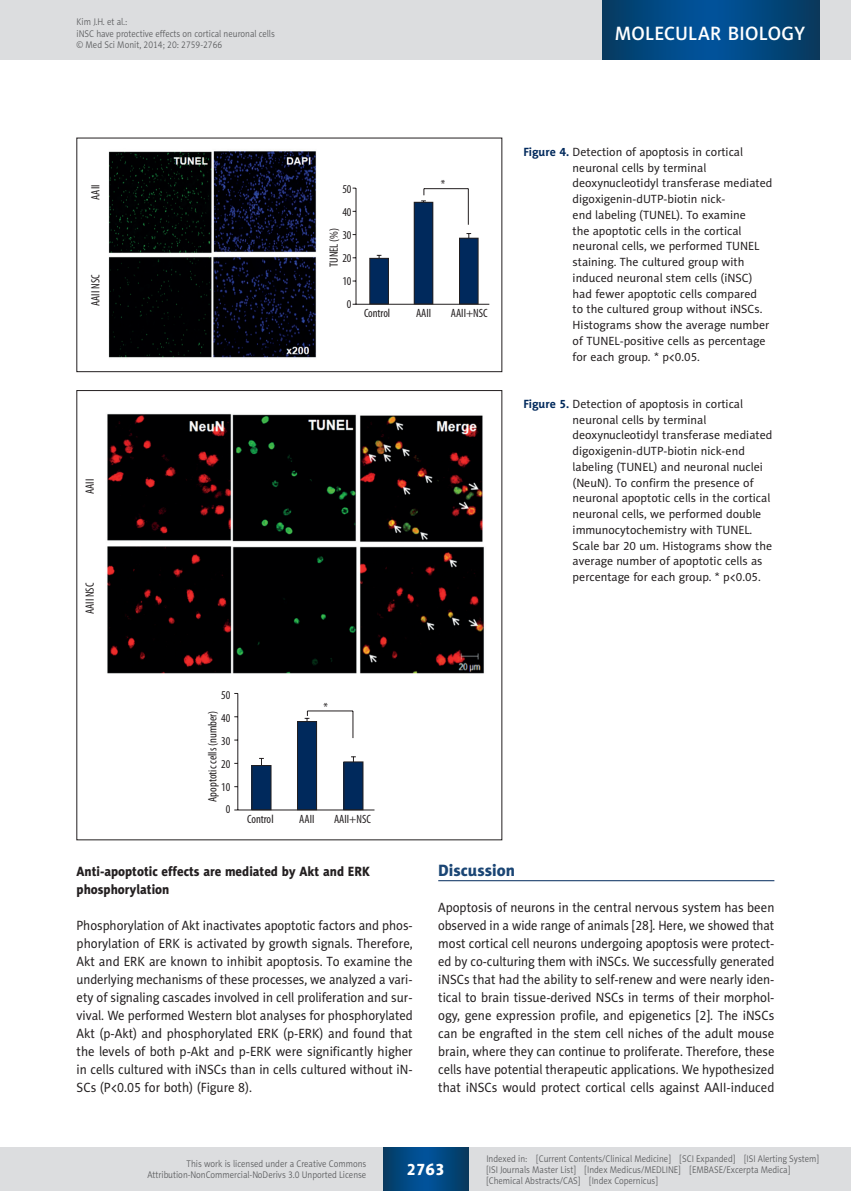
<style>
.page{position:relative;width:851px;height:1191px;background:#fff}
.page>*{position:absolute;margin:0;border:0;box-sizing:border-box;transform-origin:0 0}
.t1{font:19.5px "Naomi Sans EFN Medium";letter-spacing:.015em;color:#fff}
.MSM_Headline_1{font:16.5px "Naomi Sans EFN Heavy";color:#1a4574}
.t2{font:16.5px "Naomi Sans EFN Heavy";color:#fff}
.MSM_Body{font:13.5px/18px "Naomi Sans EFN";color:#231f20;text-align:justify;scale:.95 1}
.MSM_Body-2{font:13.5px/18px "Naomi Sans EFN";color:#231f20;text-align:justify;scale:.94 1}
.MSM_Headline_2{font:13.5px/18px "Naomi Sans EFN Heavy";color:#231f20;scale:.95 1}
.MSM_Rycina_tytul{font:12px/15.8px "Naomi Sans EFN";color:#231f20}
.t3{font:condensed 12px/22.8px "Myriad Pro";color:#231f20;text-align:center}
.t4{font:9.75px/11.2px "Naomi Sans EFN Light";color:#57585a;scale:.9 1}
.s1{font-weight:700;color:#00295c}
</style>
<div class="page">
<hr style="left:438px;top:880px;width:336px;height:1px;background:#00295c">
<img style="left:108px;top:151px;width:209px;height:207px">
<hr style="left:355px;top:188px;width:1px;height:116px;background:#231f20">
<hr style="left:352px;top:304px;width:137px;height:1px;background:#231f20">
<svg style="left:369px;top:188px;width:110px;height:117px"></svg>
<div style="left:77px;top:138px;width:425px;height:234px;border:1px solid #231f20"></div>
<img style="left:107px;top:413px;width:377px;height:261px">
<hr style="left:237px;top:693px;width:1px;height:117px;background:#231f20">
<hr style="left:234px;top:809px;width:140px;height:1px;background:#231f20">
<svg style="left:251px;top:710px;width:112px;height:100px"></svg>
<div style="left:0;top:1148px;width:850px;height:43px;background:#dcdddf"></div>
<svg style="left:383px;top:1147px;width:85px;height:43px;background:#02477e"></svg>
<div style="left:0;top:0;width:850px;height:60px;background:#dcdddf"></div>
<svg style="left:602px;top:0;width:217px;height:60px;background:#02477e"></svg>
<p class="t4" style="left:77px;top:16px;width:222px">Kim J.H. et al.:<br>iNSC have protective effects on cortical neuronal cells © Med Sci Monit, 2014; 20: 2759-2766</p>
<h1 class="t1" style="left:614px;top:22px;width:192px">MOLECULAR BIOLOGY</h1>
<p class="t3" style="left:84px;top:200px;width:17px;rotate:-90deg">AAII</p>
<p class="t3" style="left:84px;top:306px;width:33px;rotate:-90deg">AAII NSC</p>
<p class="t3" style="left:78px;top:494px;width:17px;rotate:-90deg">AAII</p>
<p class="t3" style="left:78px;top:614px;width:33px;rotate:-90deg">AAII NSC</p>
<p class="t3" style="left:342px;top:178px;width:11px">50<br>40<br>30<br>20<br>10<br>0</p>
<p class="t3" style="left:322px;top:267px;width:41px;rotate:-90deg">TUNEL (%)</p>
<p class="t3" style="left:441px;top:173px;width:6px">*</p>
<p class="t3" style="left:364px;top:302px;width:28px">Control</p>
<p class="t3" style="left:416px;top:302px;width:17px">AAII</p>
<p class="t3" style="left:451px;top:302px;width:38px">AAII+NSC</p>
<p class="MSM_Rycina_tytul" style="left:572px;top:144px;width:201px;text-indent:-49px"><span class="s1">Figure 4.</span> Detection of apoptosis in cortical neuronal cells by terminal deoxynucleotidyl transferase mediated digoxigenin-dUTP-biotin nick-<br>end labeling (TUNEL). To examine<br>the apoptotic cells in the cortical neuronal cells, we performed TUNEL staining. The cultured group with induced neuronal stem cells (iNSC) had fewer apoptotic cells compared<br>to the cultured group without iNSCs.<br>Histograms show the average number of TUNEL-positive cells as percentage for each group. * p&lt;0.05.</p>
<p class="MSM_Rycina_tytul" style="left:572px;top:396px;width:201px;text-indent:-49px"><span class="s1">Figure 5.</span> Detection of apoptosis in cortical neuronal cells by terminal deoxynucleotidyl transferase mediated digoxigenin-dUTP-biotin nick-end labeling (TUNEL) and neuronal nuclei (NeuN). To confirm the presence of neuronal apoptotic cells in the cortical neuronal cells, we performed double immunocytochemistry with TUNEL.<br>Scale bar 20 um. Histograms show the average number of apoptotic cells as percentage for each group. * p&lt;0.05.</p>
<p class="t3" style="left:221px;top:684px;width:11px">50<br>40<br>30<br>20<br>10<br>0</p>
<p class="t3" style="left:323px;top:695px;width:6px">*</p>
<p class="t3" style="left:247px;top:807px;width:28px">Control</p>
<p class="t3" style="left:299px;top:807px;width:17px">AAII</p>
<p class="t3" style="left:334px;top:807px;width:38px">AAII+NSC</p>
<p class="t3" style="left:201px;top:801px;width:93px;rotate:-90deg">Apoptotic cells (number)</p>
<p class="MSM_Headline_2" style="left:77px;top:862px;width:310px">Anti-apoptotic effects are mediated by Akt and ERK phosphorylation</p>
<p class="MSM_Body-2" style="left:77px;top:916px;width:359px">Phosphorylation of Akt inactivates apoptotic factors and phos&shy;phorylation of ERK is activated by growth signals. Therefore, Akt and ERK are known to inhibit apoptosis. To examine the underlying mechanisms of these processes, we analyzed a vari&shy;ety of signaling cascades involved in cell proliferation and sur&shy;vival. We performed Western blot analyses for phosphorylated Akt (p-Akt) and phosphorylated ERK (p-ERK) and found that the levels of both p-Akt and p-ERK were significantly higher in cells cultured with iNSCs than in cells cultured without iN-SCs (P&lt;0.05 for both) (Figure 8).</p>
<p class="MSM_Headline_1" style="left:438px;top:860px;width:78px">Discussion</p>
<p class="MSM_Body" style="left:438px;top:898px;width:355px">Apoptosis of neurons in the central nervous system has been observed in a wide range of animals [28]. Here, we showed that most cortical cell neurons undergoing apoptosis were protect&shy;ed by co-culturing them with iNSCs. We successfully generated iNSCs that had the ability to self-renew and were nearly iden&shy;tical to brain tissue-derived NSCs in terms of their morphol&shy;ogy, gene expression profile, and epigenetics [2]. The iNSCs can be engrafted in the stem cell niches of the adult mouse brain, where they can continue to proliferate. Therefore, these cells have potential therapeutic applications. We hypothesized that iNSCs would protect cortical cells against AAII-induced</p>
<p class="t4" style="left:147px;top:1158px;width:245px;text-align:right">This work is licensed under a Creative Commons<br>Attribution-NonCommercial-NoDerivs 3.0 Unported License</p>
<h2 class="t2" style="left:406px;top:1159px;width:40px">2763</h2>
<p class="t4" style="left:486px;top:1152px;width:371px">Indexed in: [Current Contents/Clinical Medicine] [SCI Expanded] [ISI Alerting System] [ISI Journals Master List] [Index Medicus/MEDLINE] [EMBASE/Excerpta Medica] [Chemical Abstracts/CAS] [Index Copernicus]</p>
</div>
